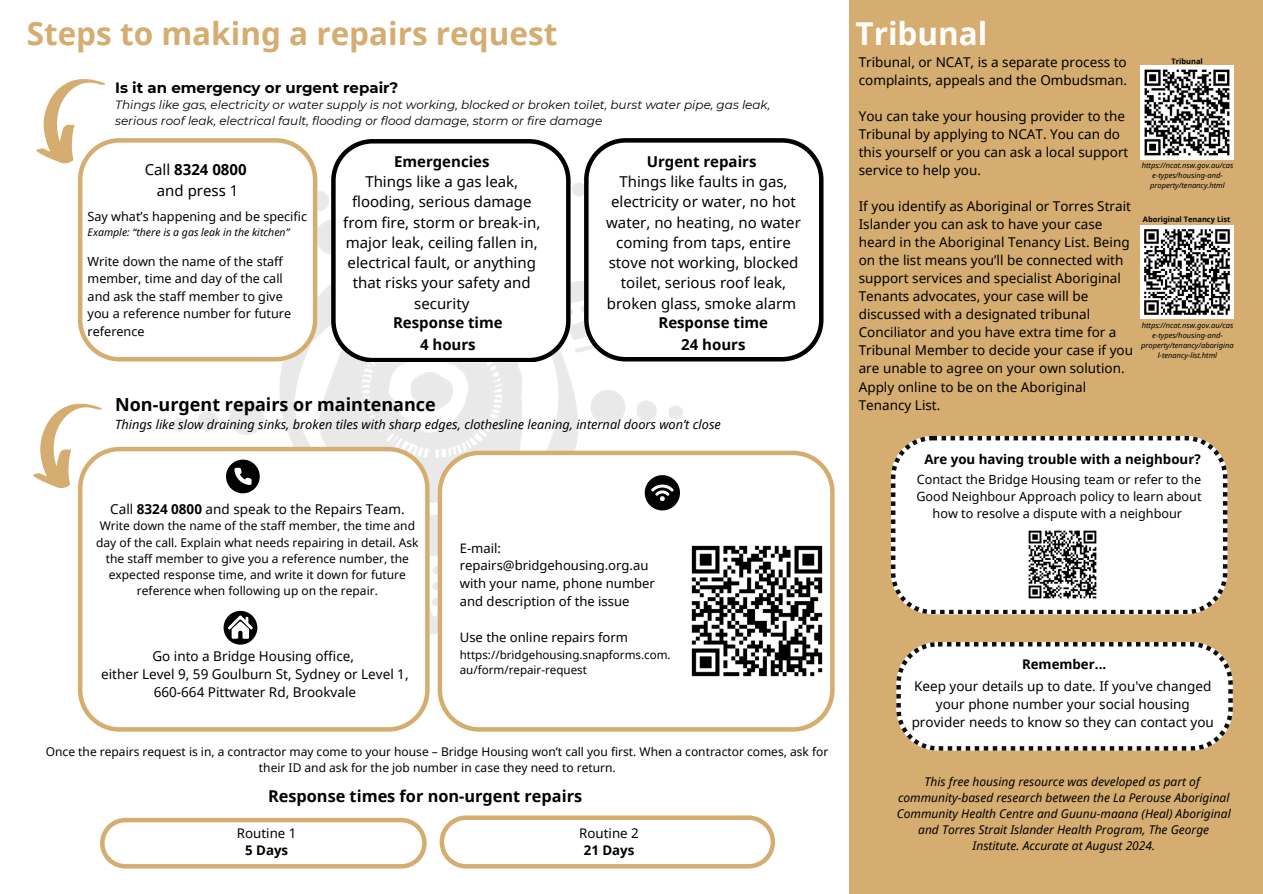
<style>
.page{position:relative;width:1263px;height:894px;background:#fff}
.page>*{position:absolute;margin:0;border:0;box-sizing:border-box;transform-origin:0 0}
.t1{font:700 31.5px "Noto Sans";color:#d5ad70}
.t2{font:700 31.5px "Noto Sans";color:#fff}
.t3{font:700 18px "Noto Sans";color:#000}
.t4{font:700 16.35px "Noto Sans";color:#000}
.t5{font:15px/20.2px "Noto Sans";color:#000;text-align:center}
.t6{font:700 15px "Noto Sans";color:#000}
.t7{font:700 15px "Montserrat";color:#000}
.t8{font:13.5px/18px "Noto Sans";color:#000}
.t9{font:700 13.35px "Noto Sans";color:#000}
.t10{font:13.35px/17.7px "Noto Sans";color:#000;text-align:center}
.t11{font:13.05px/17.9px "Noto Sans";color:#000}
.t12{font:italic 12.75px "Noto Sans";color:#000}
.t13{font:12.6px/17.5px "Noto Sans";color:#000;text-align:center}
.t14{font:12px/16px "Noto Sans";color:#000;text-align:center}
.t15{font:italic 12px/16px "Noto Sans";color:#000;text-align:center}
.t16{font:italic 12px "Montserrat";color:#000}
.t17{font:11.55px/15.8px "Noto Sans";color:#000}
.t18{font:italic 10.5px "Noto Sans";color:#000}
.t19{font:italic 7.5px/10.1px "Noto Sans";color:#000;text-align:center}
.t20{font:700 7.5px "Noto Sans";color:#000}
.s1{font-weight:700}
</style>
<div class="page">
<div style="left:849px;top:0;width:414px;height:893px;background:#d5ad70"></div>
<img style="left:114px;top:175px;width:638px;height:520px">
<svg style="left:331px;top:139px;width:240px;height:223px"></svg>
<svg style="left:584px;top:138px;width:239px;height:223px"></svg>
<svg style="left:78px;top:138px;width:239px;height:223px"></svg>
<svg style="left:78px;top:446px;width:352px;height:285px"></svg>
<svg style="left:438px;top:450px;width:397px;height:281px"></svg>
<svg style="left:226px;top:459px;width:34px;height:34px"></svg>
<svg style="left:224px;top:610px;width:33px;height:34px"></svg>
<svg style="left:645px;top:475px;width:35px;height:35px"></svg>
<svg style="left:100px;top:817px;width:327px;height:51px"></svg>
<svg style="left:440px;top:815px;width:335px;height:53px"></svg>
<img style="left:684px;top:538px;width:145px;height:145px">
<svg style="left:891px;top:436px;width:336px;height:177px;fill:#fff"></svg>
<svg style="left:36px;top:79px;width:95px;height:95px"></svg>
<svg style="left:33px;top:390px;width:94px;height:109px"></svg>
<img style="left:1140px;top:225px;width:93px;height:93px">
<img style="left:1140px;top:66px;width:93px;height:93px">
<img style="left:1025px;top:527px;width:74px;height:74px">
<svg style="left:896px;top:642px;width:337px;height:107px"></svg>
<h5 class="t1" style="left:27px;top:11px;width:532px">Steps to making a repairs request</h5>
<p class="t2" style="left:855px;top:11px;width:134px">Tribunal</p>
<h5 class="t8" style="left:859px;top:53px;width:270px">Tribunal, or NCAT, is a separate process to complaints, appeals and the Ombudsman.</h5>
<h5 class="t8" style="left:859px;top:107px;width:271px">You can take your housing provider to the Tribunal by applying to NCAT. You can do this yourself or you can ask a local support service to help you.</h5>
<h5 class="t8" style="left:859px;top:197px;width:276px">If you identify as Aboriginal or Torres Strait Islander you can ask to have your case heard in the Aboriginal Tenancy List. Being on the list means you’ll be connected with support services and specialist Aboriginal Tenants advocates, your case will be discussed with a designated tribunal Conciliator and you have extra time for a Tribunal Member to decide your case if you are unable to agree on your own solution.<br>Apply online to be on the Aboriginal</h5>
<h2 class="t7" style="left:115px;top:78px;width:285px">Is it an emergency or urgent repair?</h2>
<h2 class="t16" style="left:115px;top:97px;width:657px">Things like gas, electricity or water supply is not working, blocked or broken toilet, burst water pipe, gas leak,</h2>
<p class="t16" style="left:115px;top:113px;width:489px">serious roof leak, electrical fault, flooding or flood damage, storm or fire damage</p>
<h5 class="t5" style="left:145px;top:159px;width:103px">Call <span class="s1">8324 0800 </span>and press 1</h5>
<p class="t13" style="left:88px;top:207px;width:221px">Say what’s happening and be specific</p>
<h6 class="t18" style="left:88px;top:225px;width:203px">Example: “there is a gas leak in the kitchen”</h6>
<p class="t13" style="left:88px;top:252px;width:205px;text-align:left">Write down the name of the staff member, time and day of the call and ask the staff member to give you a reference number for future reference</p>
<p class="t5" style="left:343px;top:151px;width:199px"><span class="s1">Emergencies<br></span>Things like a gas leak, flooding, serious damage from fire, storm or break-in, major leak, ceiling fallen in, electrical fault, or anything that risks your safety and security</p>
<h4 class="t5" style="left:606px;top:151px;width:196px"><span class="s1">Urgent repairs<br></span>Things like faults in gas, electricity or water, no hot water, no heating, no water coming from taps, entire stove not working, blocked toilet, serious roof leak, broken glass, smoke alarm</h4>
<h5 class="t6" style="left:393px;top:311px;width:111px">Response time</h5>
<h6 class="t6" style="left:420px;top:333px;width:57px">4 hours</h6>
<h1 class="t6" style="left:658px;top:311px;width:111px">Response time</h1>
<p class="t6" style="left:681px;top:334px;width:66px">24 hours</p>
<p class="t3" style="left:115px;top:391px;width:322px">Non-urgent repairs or maintenance</p>
<h5 class="t8" style="left:859px;top:395px;width:83px">Tenancy List.</h5>
<p class="t12" style="left:115px;top:415px;width:607px">Things like slow draining sinks, broken tiles with sharp edges, clothesline leaning, internal doors won’t close</p>
<h4 class="t20" style="left:1171px;top:56px;width:33px">Tribunal</h4>
<p class="t19" style="left:1142px;top:160px;width:93px">https://ncat.nsw.gov.au/cas e-types/housing-and&shy;property/tenancy.html</p>
<p class="t20" style="left:1143px;top:214px;width:89px">Aboriginal Tenancy List</p>
<p class="t19" style="left:1141px;top:320px;width:94px">https://ncat.nsw.gov.au/cas e-types/housing-and&shy;property/tenancy/aborigina l-tenancy-list.html</p>
<h6 class="t8" style="left:110px;top:500px;width:296px">Call <span class="s1">8324 0800</span> and speak to the Repairs Team.</h6>
<h6 class="t14" style="left:96px;top:517px;width:324px">Write down the name of the staff member, the time and day of the call. Explain what needs repairing in detail. Ask the staff member to give you a reference number, the expected response time, and write it down for future reference when following up on the repair.</h6>
<p class="t8" style="left:101px;top:646px;width:309px;text-align:center">Go into a Bridge Housing office,<br>either Level 9, 59 Goulburn St, Sydney or Level 1,<br>660-664 Pittwater Rd, Brookvale</p>
<h3 class="t11" style="left:460px;top:538px;width:197px">E-mail: repairs@bridgehousing.org.au with your name, phone number and description of the issue</h3>
<p class="t11" style="left:460px;top:628px;width:170px">Use the online repairs form</p>
<p class="t17" style="left:460px;top:646px;width:212px">https://bridgehousing.snapforms.com. au/form/repair-request</p>
<p class="t14" style="left:46px;top:743px;width:784px">Once the repairs request is in, a contractor may come to your house – Bridge Housing won’t call you first. When a contractor comes, ask for their ID and ask for the job number in case they need to return.</p>
<h3 class="t4" style="left:268px;top:784px;width:316px">Response times for non-urgent repairs</h3>
<h2 class="t10" style="left:237px;top:823px;width:61px">Routine 1<br><span class="s1">5 Days</span></h2>
<h2 class="t10" style="left:579px;top:823px;width:61px">Routine 2<br><span class="s1">21 Days</span></h2>
<p class="t9" style="left:924px;top:449px;width:278px">Are you having trouble with a neighbour?</p>
<h3 class="t13" style="left:916px;top:470px;width:287px;line-height:16.8px">Contact the Bridge Housing team or refer to the<br>Good Neighbour Approach policy to learn about how to resolve a dispute with a neighbour</h3>
<p class="t9" style="left:1022px;top:655px;width:86px">Remember...</p>
<h5 class="t8" style="left:912px;top:676px;width:304px;text-align:center">Keep your details up to date. If you've changed your phone number your social housing provider needs to know so they can contact you</h5>
<h5 class="t15" style="left:897px;top:772px;width:336px">This free housing resource was developed as part of community-based research between the La Perouse Aboriginal Community Health Centre and Guunu-maana (Heal) Aboriginal and Torres Strait Islander Health Program, The George</h5>
<h6 class="t15" style="left:972px;top:836px;width:184px">Institute. Accurate at August 2024.</h6>
</div>
